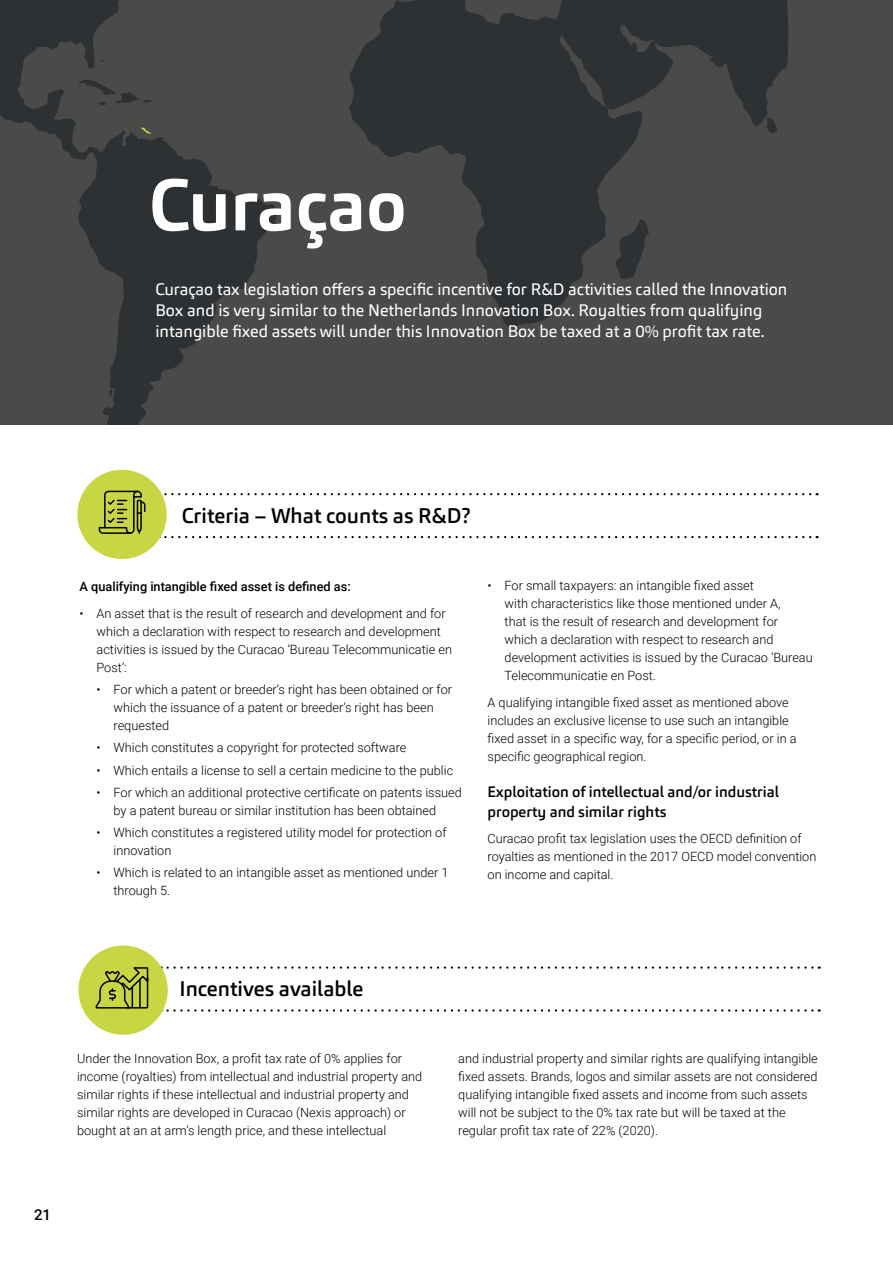
<style>
.page{position:relative;width:893px;height:1263px;background:#fff}
.page>*{position:absolute;margin:0;border:0;box-sizing:border-box;transform-origin:0 0}
.t1{font:700 72px "Carnac";letter-spacing:-.01em;color:#fff}
.t2{font:500 21px "Carnac";color:#000}
.t3{font:16.5px/21px "Carnac";color:#fff}
.t4{font:500 15px/19.5px "Carnac";color:#000}
.t5{font:500 15px "Roboto";color:#000}
.t6{font:300 12.75px/18px "Roboto";color:#000}
.t7{font:500 12.75px "Roboto";color:#000}
</style>
<div class="page">
<div style="left:0;top:0;width:893px;height:425px;background:#4a4a49"></div>
<svg style="left:349px;top:0;width:439px;height:328px"></svg>
<svg style="left:0;top:0;width:276px;height:425px"></svg>
<svg style="left:615px;top:218px;width:34px;height:63px"></svg>
<svg style="left:765px;top:117px;width:12px;height:18px"></svg>
<svg style="left:79px;top:79px;width:73px;height:27px"></svg>
<svg style="left:108px;top:390px;width:5px;height:8px"></svg>
<svg style="left:162px;top:493px;width:655px;height:2px"></svg>
<svg style="left:164px;top:536px;width:653px;height:2px"></svg>
<div style="left:77px;top:470px;width:90px;height:89px;background:#c9d643;border-radius:50%"></div>
<svg style="left:98px;top:490px;width:48px;height:44px"></svg>
<svg style="left:168px;top:966px;width:652px;height:3px"></svg>
<svg style="left:168px;top:1009px;width:652px;height:3px"></svg>
<div style="left:78px;top:945px;width:90px;height:90px;background:#c9d643;border-radius:50%"></div>
<svg style="left:95px;top:967px;width:54px;height:42px"></svg>
<svg style="left:141px;top:127px;width:11px;height:7px"></svg>
<h1 class="t1" style="left:149px;top:159px;width:259px">Curaçao</h1>
<p class="t3" style="left:155px;top:278px;width:633px">Curaçao tax legislation offers a specific incentive for R&amp;D activities called the Innovation<br>Box and is very similar to the Netherlands Innovation Box. Royalties from qualifying intangible fixed assets will under this Innovation Box be taxed at a 0% profit tax rate.</p>
<h2 class="t2" style="left:182px;top:502px;width:290px">Criteria – What counts as R&amp;D?</h2>
<p class="t7" style="left:80px;top:578px;width:273px">A qualifying intangible fixed asset is defined as:</p>
<p class="t6" style="left:97px;top:604px;width:357px;text-indent:-17px">• An asset that is the result of research and development and for which a declaration with respect to research and development activities is issued by the Curacao ’Bureau Telecommunicatie en Post’:</p>
<p class="t6" style="left:114px;top:680px;width:340px;text-indent:-17px">• For which a patent or breeder’s right has been obtained or for which the issuance of a patent or breeder’s right has been requested</p>
<p class="t6" style="left:97px;top:738px;width:311px">• Which constitutes a copyright for protected software</p>
<p class="t6" style="left:97px;top:761px;width:358px">• Which entails a license to sell a certain medicine to the public</p>
<p class="t6" style="left:114px;top:783px;width:350px;text-indent:-17px">• For which an additional protective certificate on patents issued by a patent bureau or similar institution has been obtained</p>
<p class="t6" style="left:114px;top:823px;width:335px;text-indent:-17px">• Which constitutes a registered utility model for protection of innovation</p>
<p class="t6" style="left:114px;top:863px;width:336px;text-indent:-17px">• Which is related to an intangible asset as mentioned under 1 through 5.</p>
<p class="t6" style="left:505px;top:576px;width:310px;text-indent:-17px">• For small taxpayers: an intangible fixed asset<br>with characteristics like those mentioned under A,<br>that is the result of research and development for which a declaration with respect to research and development activities is issued by the Curacao ’Bureau Telecommunicatie en Post.</p>
<p class="t6" style="left:488px;top:693px;width:311px">A qualifying intangible fixed asset as mentioned above includes an exclusive license to use such an intangible fixed asset in a specific way, for a specific period, or in a specific geographical region.</p>
<p class="t4" style="left:488px;top:782px;width:293px">Exploitation of intellectual and/or industrial property and similar rights</p>
<p class="t6" style="left:488px;top:829px;width:330px">Curacao profit tax legislation uses the OECD definition of royalties as mentioned in the 2017 OECD model convention on income and capital.</p>
<p class="t5" style="left:34px;top:1204px;width:19px">21</p>
<h2 class="t2" style="left:179px;top:975px;width:186px">Incentives available</h2>
<p class="t6" style="left:77px;top:1049px;width:347px">Under the Innovation Box, a profit tax rate of 0% applies for income (royalties) from intellectual and industrial property and similar rights if these intellectual and industrial property and similar rights are developed in Curacao (Nexis approach) or bought at an at arm’s length price, and these intellectual</p>
<p class="t6" style="left:458px;top:1049px;width:361px">and industrial property and similar rights are qualifying intangible fixed assets. Brands, logos and similar assets are not considered qualifying intangible fixed assets and income from such assets will not be subject to the 0% tax rate but will be taxed at the regular profit tax rate of 22% (2020).</p>
</div>
